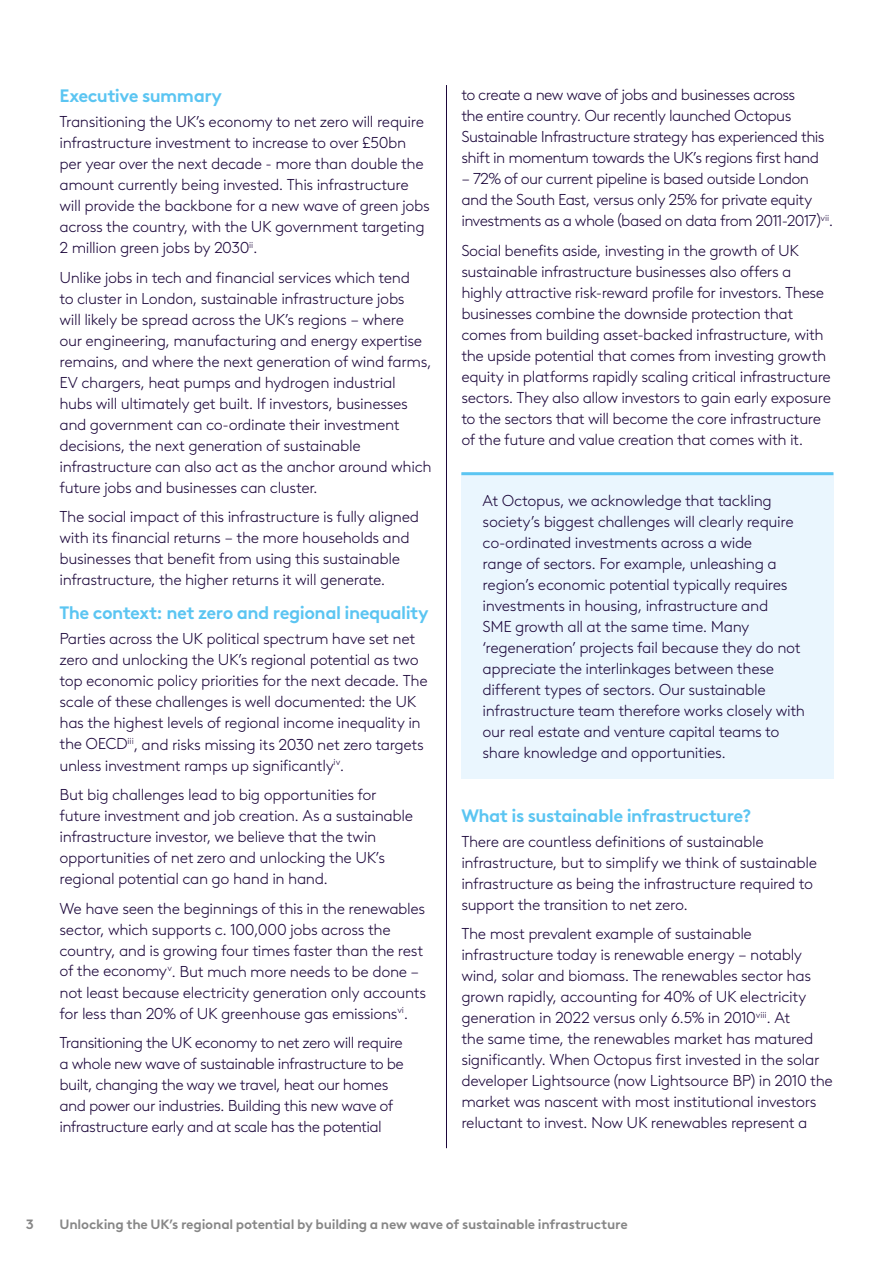
<style>
.page{position:relative;width:893px;height:1263px;background:#fff}
.page>*{position:absolute;margin:0;border:0;box-sizing:border-box;transform-origin:0 0}
.t1{font:700 18px "Brown LL";letter-spacing:-.03em;color:#5bc5f2}
.t2{font:300 15.75px/21px "Brown LL";letter-spacing:-.025em;color:#1b063a}
.t3{font:700 13.5px "Brown LL";letter-spacing:-.015em;color:#878787}
</style>
<div class="page">
<div style="left:461px;top:474px;width:372px;height:305px;background:#eaf6fe"></div>
<hr style="left:461px;top:472px;width:372px;height:3px;background:#5bc5f2">
<hr style="left:446px;top:85px;width:1px;height:1063px;background:#1b063a">
<p class="t1" style="left:60px;top:82px;width:164px">Executive summary</p>
<p class="t2" style="left:60px;top:111px;width:372px">Transitioning the UK’s economy to net zero will require infrastructure investment to increase to over £50bn per year over the next decade - more than double the amount currently being invested. This infrastructure will provide the backbone for a new wave of green jobs across the country, with the UK government targeting 2 million green jobs by 2030<sup>ii</sup>.</p>
<p class="t2" style="left:60px;top:266px;width:374px">Unlike jobs in tech and financial services which tend<br>to cluster in London, sustainable infrastructure jobs<br>will likely be spread across the UK’s regions – where<br>our engineering, manufacturing and energy expertise remains, and where the next generation of wind farms, EV chargers, heat pumps and hydrogen industrial hubs will ultimately get built. If investors, businesses and government can co-ordinate their investment decisions, the next generation of sustainable infrastructure can also act as the anchor around which future jobs and businesses can cluster.</p>
<p class="t2" style="left:60px;top:505px;width:361px">The social impact of this infrastructure is fully aligned with its financial returns – the more households and businesses that benefit from using this sustainable infrastructure, the higher returns it will generate.</p>
<p class="t1" style="left:60px;top:599px;width:371px">The context: net zero and regional inequality</p>
<p class="t2" style="left:60px;top:628px;width:370px">Parties across the UK political spectrum have set net zero and unlocking the UK’s regional potential as two top economic policy priorities for the next decade. The scale of these challenges is well documented: the UK has the highest levels of regional income inequality in the OECD<sup>iii</sup>, and risks missing its 2030 net zero targets unless investment ramps up significantly<sup>iv</sup>.</p>
<p class="t2" style="left:60px;top:783px;width:355px">But big challenges lead to big opportunities for future investment and job creation. As a sustainable infrastructure investor, we believe that the twin opportunities of net zero and unlocking the UK’s regional potential can go hand in hand.</p>
<p class="t2" style="left:60px;top:897px;width:368px">We have seen the beginnings of this in the renewables sector, which supports c. 100,000 jobs across the country, and is growing four times faster than the rest of the economy<sup>v</sup>. But much more needs to be done – not least because electricity generation only accounts for less than 20% of UK greenhouse gas emissions<sup>vi</sup>.</p>
<p class="t2" style="left:60px;top:1031px;width:346px">Transitioning the UK economy to net zero will require a whole new wave of sustainable infrastructure to be built, changing the way we travel, heat our homes and power our industries. Building this new wave of infrastructure early and at scale has the potential</p>
<p class="t2" style="left:461px;top:83px;width:365px">to create a new wave of jobs and businesses across<br>the entire country. Our recently launched Octopus Sustainable Infrastructure strategy has experienced this shift in momentum towards the UK’s regions first hand</p>
<p class="t2" style="left:461px;top:167px;width:374px">– 72% of our current pipeline is based outside London and the South East, versus only 25% for private equity investments as a whole (based on data from 2011-2017)<sup>vii</sup>.</p>
<p class="t2" style="left:461px;top:239px;width:371px">Social benefits aside, investing in the growth of UK sustainable infrastructure businesses also offers a highly attractive risk-reward profile for investors. These businesses combine the downside protection that comes from building asset-backed infrastructure, with the upside potential that comes from investing growth equity in platforms rapidly scaling critical infrastructure sectors. They also allow investors to gain early exposure to the sectors that will become the core infrastructure of the future and value creation that comes with it.</p>
<p class="t2" style="left:483px;top:489px;width:324px">At Octopus, we acknowledge that tackling society’s biggest challenges will clearly require co-ordinated investments across a wide<br>range of sectors. For example, unleashing a region’s economic potential typically requires investments in housing, infrastructure and<br>SME growth all at the same time. Many ‘regeneration’ projects fail because they do not appreciate the interlinkages between these different types of sectors. Our sustainable infrastructure team therefore works closely with our real estate and venture capital teams to share knowledge and opportunities.</p>
<p class="t1" style="left:461px;top:801px;width:292px">What is sustainable infrastructure?</p>
<p class="t2" style="left:461px;top:830px;width:357px">There are countless definitions of sustainable infrastructure, but to simplify we think of sustainable infrastructure as being the infrastructure required to support the transition to net zero.</p>
<p class="t2" style="left:461px;top:922px;width:373px">The most prevalent example of sustainable infrastructure today is renewable energy – notably wind, solar and biomass. The renewables sector has grown rapidly, accounting for 40% of UK electricity generation in 2022 versus only 6.5% in 2010<sup>viii</sup>. At<br>the same time, the renewables market has matured significantly. When Octopus first invested in the solar developer Lightsource (now Lightsource BP) in 2010 the market was nascent with most institutional investors reluctant to invest. Now UK renewables represent a</p>
<p class="t3" style="left:26px;top:1214px;width:10px">3</p>
<p class="t3" style="left:60px;top:1214px;width:570px">Unlocking the UK’s regional potential by building a new wave of sustainable infrastructure</p>
</div>
